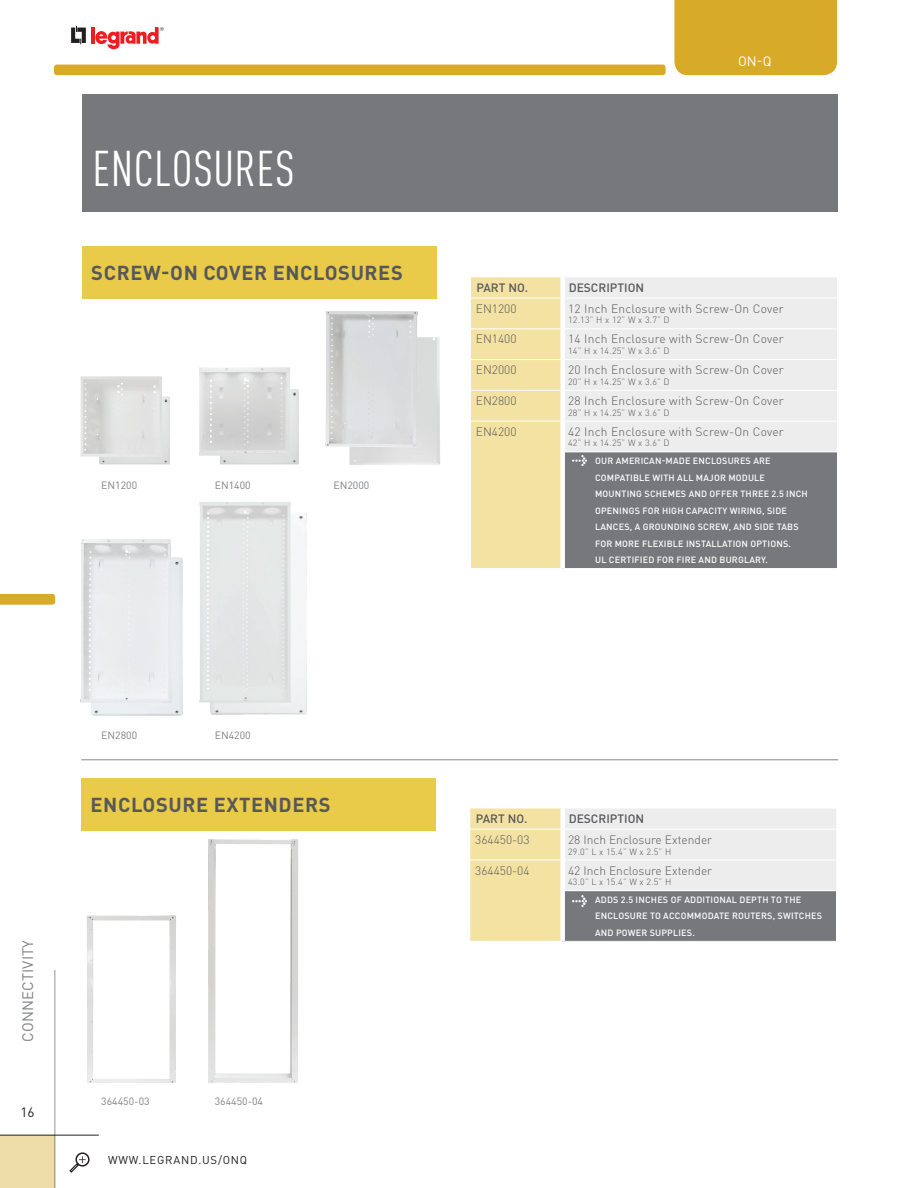
<style>
.page{position:relative;width:918px;height:1188px;background:#fff}
.page>*{position:absolute;margin:0;border:0;box-sizing:border-box;transform-origin:0 0}
.t1{font:condensed 49.5px "DIN Pro";letter-spacing:.01em;color:#fff}
.t2{font:700 19.95px "DIN Pro";letter-spacing:.03em;color:#57585a}
.t3{font:15px "DIN Pro";letter-spacing:.01em;color:#808285}
.t4{font:13.5px "DIN Pro";color:#fff}
.t5{font:13.5px "DIN Pro";color:#231f20}
.t6{font:300 12px "DIN Pro";letter-spacing:.01em;color:#57585a}
.t7{font:500 12px "DIN Pro";color:#57585a}
.t8{font:11.25px "DIN Pro";letter-spacing:.07em;color:#231f20}
.t9{font:10.5px "DIN Pro";color:#808285}
.t10{font:500 9px/16.5px "DIN Pro";letter-spacing:.02em;color:#fff}
.t11{font:300 9px "DIN Pro";letter-spacing:.02em;color:#57585a}
</style>
<div class="page">
<div style="left:0;top:1136px;width:55px;height:52px;background:#efdda9"></div>
<hr style="left:0;top:1135px;width:99px;height:1px;background:#231f20">
<div style="left:75px;top:1152px;width:15px;height:15px;border:2px solid #231f20;border-radius:50%"></div>
<svg style="left:69px;top:1156px;width:17px;height:17px"></svg>
<svg style="left:0;top:594px;width:55px;height:11px"></svg>
<hr style="left:54px;top:970px;width:1px;height:218px;background:#939598">
<svg style="left:71px;top:26px;width:15px;height:18px"></svg>
<hr style="left:91px;top:27px;width:4px;height:17px;background:#ee1d23">
<svg style="left:95px;top:27px;width:69px;height:22px"></svg>
<div style="left:674px;top:0;width:163px;height:75px;background:#d7aa27"></div>
<div style="left:54px;top:65px;width:612px;height:10px;background:#d7aa27;border-radius:3px"></div>
<div style="left:82px;top:94px;width:756px;height:118px;background:#76787b"></div>
<div style="left:82px;top:246px;width:355px;height:53px;background:#e9ca49"></div>
<div style="left:565px;top:278px;width:272px;height:173px;background:#ededee"></div>
<div style="left:563px;top:452px;width:274px;height:117px;background:#76787b"></div>
<div style="left:470px;top:277px;width:93px;height:292px;background:#f4e2a2"></div>
<hr style="left:563px;top:298px;width:274px;height:1px;background:#fff">
<hr style="left:563px;top:328px;width:274px;height:1px;background:#fff">
<hr style="left:563px;top:359px;width:274px;height:1px;background:#fff">
<hr style="left:563px;top:390px;width:274px;height:1px;background:#fff">
<hr style="left:563px;top:421px;width:274px;height:1px;background:#fff">
<hr style="left:565px;top:452px;width:272px;height:1px;background:#fff">
<hr style="left:563px;top:568px;width:276px;height:1px;background:#fff">
<div style="left:560px;top:277px;width:5px;height:21px;background:#fff"></div>
<div style="left:560px;top:298px;width:5px;height:30px;background:#fff"></div>
<div style="left:560px;top:329px;width:5px;height:30px;background:#fff"></div>
<div style="left:560px;top:360px;width:5px;height:30px;background:#fff"></div>
<div style="left:560px;top:391px;width:5px;height:30px;background:#fff"></div>
<div style="left:560px;top:421px;width:5px;height:31px;background:#fff"></div>
<div style="left:560px;top:452px;width:5px;height:116px;background:#fff"></div>
<div style="left:82px;top:778px;width:354px;height:52px;background:#e9ca49"></div>
<svg style="left:470px;top:808px;width:366px;height:134px;background:#cdc9ba"></svg>
<hr style="left:563px;top:808px;width:273px;height:1px;background:#fff">
<hr style="left:563px;top:829px;width:273px;height:1px;background:#fff">
<hr style="left:563px;top:860px;width:273px;height:1px;background:#fff">
<hr style="left:565px;top:890px;width:271px;height:1px;background:#fff">
<hr style="left:563px;top:941px;width:275px;height:1px;background:#fff">
<div style="left:560px;top:808px;width:5px;height:21px;background:#fff"></div>
<div style="left:560px;top:830px;width:5px;height:30px;background:#fff"></div>
<div style="left:560px;top:860px;width:5px;height:31px;background:#fff"></div>
<div style="left:560px;top:891px;width:5px;height:50px;background:#fff"></div>
<hr style="left:81px;top:759px;width:757px;height:1px;background:#868683">
<img style="left:80px;top:376px;width:90px;height:89px">
<img style="left:199px;top:367px;width:100px;height:98px">
<img style="left:325px;top:311px;width:115px;height:154px">
<img style="left:80px;top:539px;width:103px;height:177px">
<img style="left:199px;top:502px;width:108px;height:213px">
<img style="left:87px;top:915px;width:89px;height:168px">
<img style="left:208px;top:839px;width:91px;height:244px">
<img style="left:573px;top:455px;width:14px;height:11px">
<img style="left:573px;top:896px;width:14px;height:11px">
<h1 class="t1" style="left:93px;top:140px;width:204px">ENCLOSURES</h1>
<h2 class="t2" style="left:91px;top:259px;width:313px">SCREW-ON COVER ENCLOSURES</h2>
<p class="t9" style="left:101px;top:478px;width:37px">EN1200</p>
<p class="t9" style="left:215px;top:478px;width:37px">EN1400</p>
<p class="t9" style="left:334px;top:478px;width:37px">EN2000</p>
<h3 class="t3" style="left:17px;top:1042px;width:103px;rotate:-90deg">CONNECTIVITY</h3>
<h3 class="t5" style="left:21px;top:1103px;width:16px">16</h3>
<p class="t9" style="left:101px;top:728px;width:37px">EN2800</p>
<p class="t9" style="left:215px;top:728px;width:37px">EN4200</p>
<h2 class="t2" style="left:91px;top:791px;width:242px">ENCLOSURE EXTENDERS</h2>
<p class="t9" style="left:101px;top:1094px;width:50px">364450-03</p>
<p class="t9" style="left:215px;top:1094px;width:50px">364450-04</p>
<p class="t8" style="left:108px;top:1152px;width:141px">WWW.LEGRAND.US/ONQ</p>
<h3 class="t4" style="left:738px;top:52px;width:35px">ON-Q</h3>
<h3 class="t7" style="left:477px;top:280px;width:53px">PART NO.</h3>
<h3 class="t7" style="left:569px;top:280px;width:77px">DESCRIPTION</h3>
<h3 class="t6" style="left:476px;top:300px;width:42px">EN1200</h3>
<h3 class="t6" style="left:568px;top:300px;width:217px">12 Inch Enclosure with Screw-On Cover</h3>
<p class="t11" style="left:568px;top:314px;width:103px">12.13” H x 12” W x 3.7” D</p>
<h3 class="t6" style="left:476px;top:331px;width:42px">EN1400</h3>
<h3 class="t6" style="left:568px;top:331px;width:217px">14 Inch Enclosure with Screw-On Cover</h3>
<p class="t11" style="left:568px;top:345px;width:103px">14” H x 14.25” W x 3.6” D</p>
<h3 class="t6" style="left:476px;top:362px;width:42px">EN2000</h3>
<h3 class="t6" style="left:568px;top:362px;width:217px">20 Inch Enclosure with Screw-On Cover</h3>
<p class="t11" style="left:568px;top:376px;width:103px">20” H x 14.25” W x 3.6” D</p>
<h3 class="t6" style="left:476px;top:392px;width:42px">EN2800</h3>
<h3 class="t6" style="left:568px;top:392px;width:217px">28 Inch Enclosure with Screw-On Cover</h3>
<p class="t11" style="left:568px;top:406px;width:103px">28” H x 14.25” W x 3.6” D</p>
<h3 class="t6" style="left:476px;top:423px;width:42px">EN4200</h3>
<h3 class="t6" style="left:568px;top:423px;width:217px">42 Inch Enclosure with Screw-On Cover</h3>
<p class="t11" style="left:568px;top:437px;width:103px">42” H x 14.25” W x 3.6” D</p>
<p class="t10" style="left:595px;top:452px;width:214px">OUR AMERICAN-MADE ENCLOSURES ARE COMPATIBLE WITH ALL MAJOR MODULE MOUNTING SCHEMES AND OFFER THREE 2.5 INCH OPENINGS FOR HIGH CAPACITY WIRING, SIDE LANCES, A GROUNDING SCREW, AND SIDE TABS FOR MORE FLEXIBLE INSTALLATION OPTIONS.<br>UL CERTIFIED FOR FIRE AND BURGLARY.</p>
<h3 class="t7" style="left:476px;top:811px;width:53px">PART NO.</h3>
<h3 class="t7" style="left:569px;top:811px;width:77px">DESCRIPTION</h3>
<h3 class="t6" style="left:475px;top:831px;width:56px">364450-03</h3>
<h3 class="t6" style="left:568px;top:831px;width:146px">28 Inch Enclosure Extender</h3>
<p class="t11" style="left:568px;top:845px;width:105px">29.0” L x 15.4” W x 2.5” H</p>
<h3 class="t6" style="left:475px;top:862px;width:56px">364450-04</h3>
<h3 class="t6" style="left:568px;top:862px;width:146px">42 Inch Enclosure Extender</h3>
<p class="t11" style="left:568px;top:876px;width:105px">43.0” L x 15.4” W x 2.5” H</p>
<p class="t10" style="left:595px;top:891px;width:228px">ADDS 2.5 INCHES OF ADDITIONAL DEPTH TO THE<br>ENCLOSURE TO ACCOMMODATE ROUTERS, SWITCHES<br>AND POWER SUPPLIES.</p>
</div>
